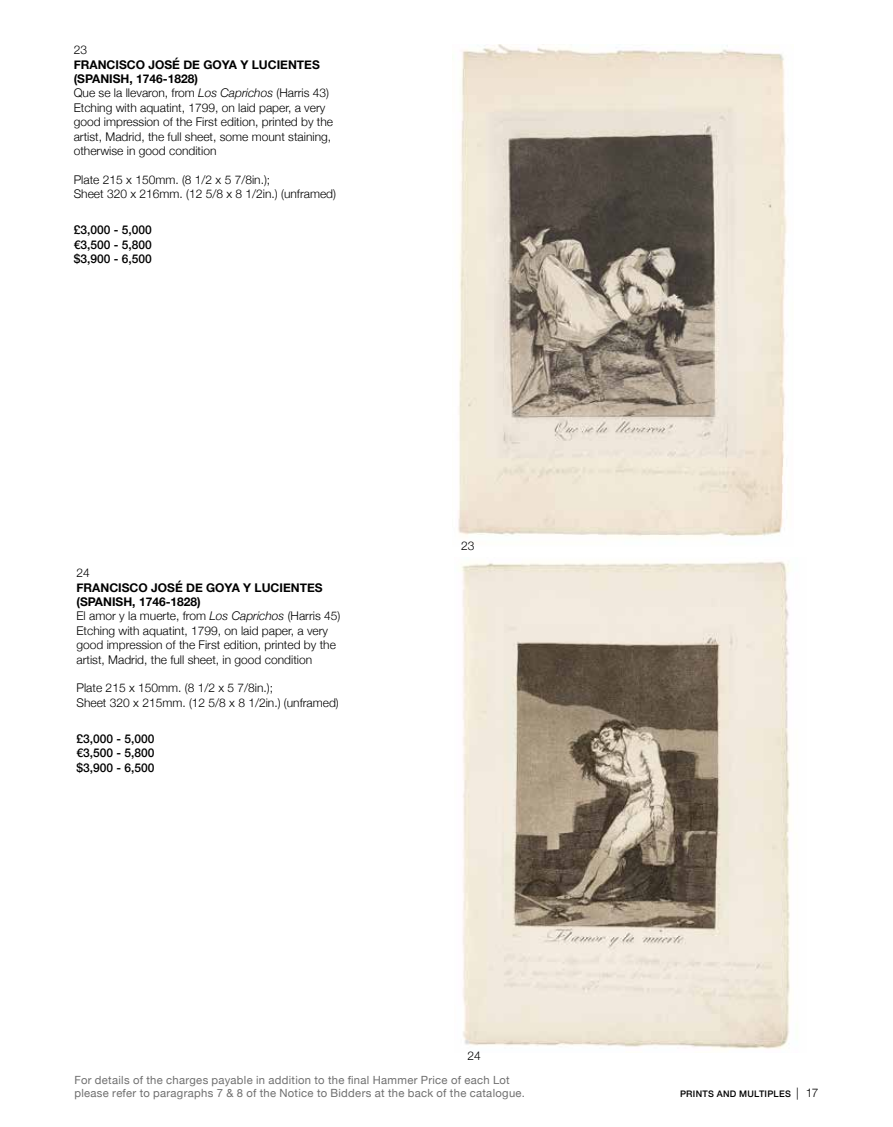
<style>
.page{position:relative;width:893px;height:1127px;background:#fff}
.page>*{position:absolute;margin:0;border:0;box-sizing:border-box;transform-origin:0 0}
.t1{font:300 12px/14.4px "Helvetica Neue";color:#000}
.t2{font:500 12px/14.4px "Helvetica Neue";color:#000;text-align:justify}
.t3{font:11.25px/12.8px "Helvetica Neue";letter-spacing:.025em;color:#6f6f6f}
.t4{font:500 9px "Helvetica Neue";letter-spacing:.035em;color:#000}
.s1{font-weight:700}
.s2{font-style:italic}
.s3{font-weight:300;font-size:12px}
</style>
<div class="page">
<img style="left:458px;top:45px;width:329px;height:492px">
<img style="left:460px;top:561px;width:330px;height:488px">
<p class="t1" style="left:74px;top:42px;width:15px">23</p>
<p class="t1" style="left:74px;top:56px;width:261px"><span class="s1">FRANCISCO JOSÉ DE GOYA Y LUCIENTES (SPANISH, 1746-1828)<br></span>Que se la llevaron, from <span class="s2">Los Caprichos</span> (Harris 43)<br>Etching with aquatint, 1799, on laid paper, a very good impression of the First edition, printed by the artist, Madrid, the full sheet, some mount staining, otherwise in good condition</p>
<p class="t1" style="left:74px;top:171px;width:264px">Plate 215 x 150mm. (8 1/2 x 5 7/8in.);<br>Sheet 320 x 216mm. (12 5/8 x 8 1/2in.) (unframed)</p>
<p class="t2" style="left:74px;top:222px;width:80px">£3,000 - 5,000 €3,500 - 5,800 $3,900 - 6,500</p>
<p class="t1" style="left:77px;top:565px;width:15px">24</p>
<p class="t1" style="left:77px;top:579px;width:265px"><span class="s1">FRANCISCO JOSÉ DE GOYA Y LUCIENTES (SPANISH, 1746-1828)<br></span>El amor y la muerte, from <span class="s2">Los Caprichos</span> (Harris 45)<br>Etching with aquatint, 1799, on laid paper, a very good impression of the First edition, printed by the artist, Madrid, the full sheet, in good condition</p>
<p class="t1" style="left:77px;top:680px;width:264px">Plate 215 x 150mm. (8 1/2 x 5 7/8in.);<br>Sheet 320 x 215mm. (12 5/8 x 8 1/2in.) (unframed)</p>
<p class="t2" style="left:77px;top:730px;width:80px">£3,000 - 5,000 €3,500 - 5,800 $3,900 - 6,500</p>
<p class="t1" style="left:461px;top:537px;width:15px">23</p>
<p class="t1" style="left:468px;top:1047px;width:15px">24</p>
<p class="t3" style="left:74px;top:1075px;width:452px">For details of the charges payable in addition to the final Hammer Price of each Lot please refer to paragraphs 7 &amp; 8 of the Notice to Bidders at the back of the catalogue.</p>
<p class="t4" style="left:680px;top:1087px;width:140px">PRINTS AND MULTIPLES <span class="s3">| 17</span></p>
</div>
